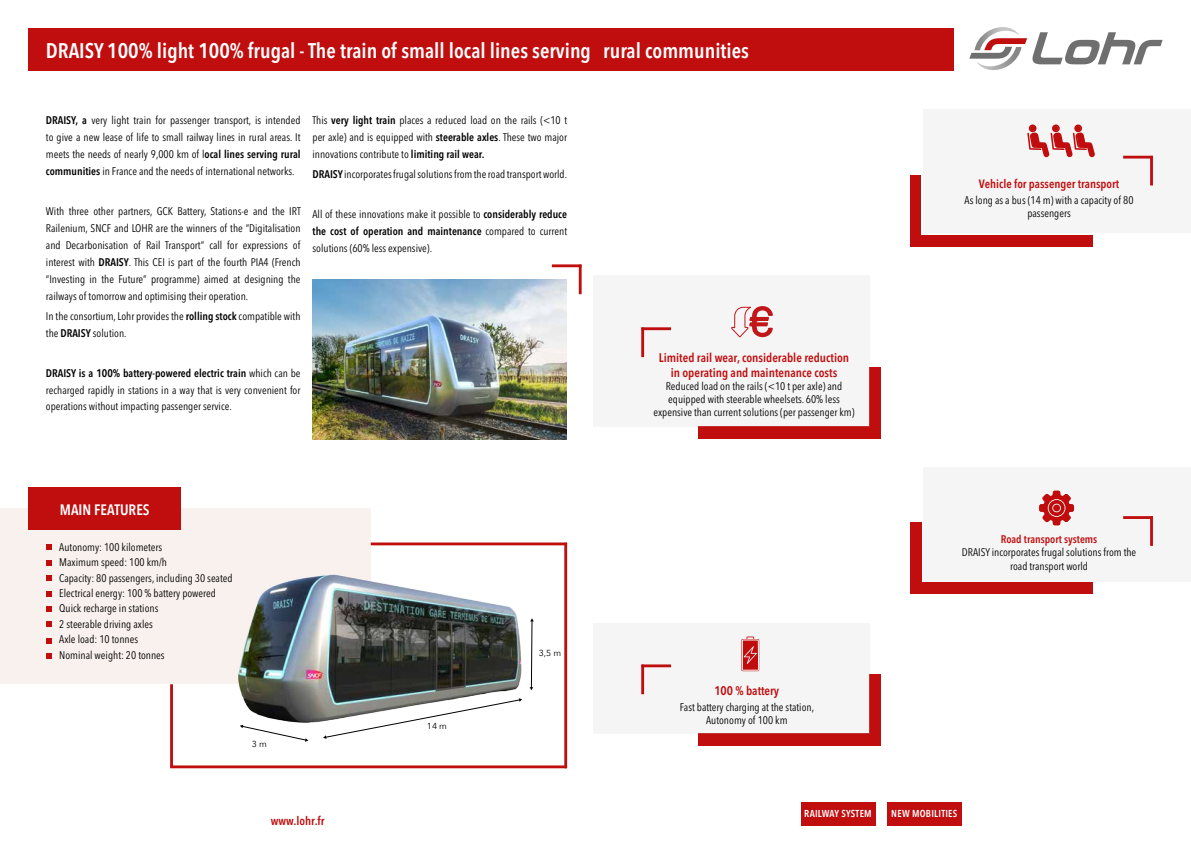
<style>
.page{position:relative;width:1191px;height:842px;background:#fff}
.page>*{position:absolute;margin:0;border:0;box-sizing:border-box;transform-origin:0 0}
.t1{font:600 condensed 21px "Avenir Next LT Pro";color:#fff}
.t2{font:600 condensed 15px "Avenir Next LT Pro";color:#fff}
.t3{font:600 condensed 12.4px/14.9px "Avenir Next LT Pro";color:#c00d0e;text-align:center}
.t4{font:600 condensed 12px "Avenir Next LT Pro";color:#c00d0e}
.t5{font:condensed 11px/17px "Avenir Next LT Pro";color:#000;text-align:justify}
.t6{font:600 condensed 11px "Avenir Next LT Pro";color:#c00d0e}
.t7{font:600 condensed 10px "Avenir Next LT Pro";letter-spacing:.025em;color:#fff}
.t8{font:8.8px "Avenir Next";color:#000}
.s1{font-weight:600}
</style>
<div class="page">
<div style="left:0;top:508px;width:371px;height:176px;background:#f9f1ed"></div>
<div style="left:28px;top:28px;width:926px;height:43px;background:#c00d0e"></div>
<svg style="left:969px;top:27px;width:193px;height:43px"></svg>
<div style="left:28px;top:487px;width:153px;height:43px;background:#c00d0e"></div>
<img style="left:238px;top:542px;width:326px;height:200px">
<div style="left:887px;top:802px;width:74px;height:23px;background:#c00d0e"></div>
<div style="left:801px;top:802px;width:74px;height:23px;background:#c00d0e"></div>
<hr style="left:371px;top:542px;width:196px;height:3px;background:#c00d0e">
<hr style="left:564px;top:543px;width:3px;height:225px;background:#c00d0e">
<hr style="left:170px;top:765px;width:397px;height:3px;background:#c00d0e">
<div style="left:698px;top:367px;width:182px;height:71px;background:#c00d0e"></div>
<hr style="left:170px;top:684px;width:3px;height:83px;background:#c00d0e">
<div style="left:910px;top:175px;width:182px;height:71px;background:#c00d0e"></div>
<hr style="left:552px;top:264px;width:29px;height:3px;background:#c00d0e">
<hr style="left:579px;top:265px;width:2px;height:29px;background:#c00d0e">
<img style="left:312px;top:279px;width:255px;height:160px">
<div style="left:922px;top:109px;width:269px;height:124px;background:#f5f5f5"></div>
<svg style="left:1027px;top:124px;width:68px;height:33px"></svg>
<div style="left:593px;top:276px;width:276px;height:151px;background:#f5f5f5"></div>
<div style="left:698px;top:674px;width:182px;height:71px;background:#c00d0e"></div>
<div style="left:593px;top:623px;width:276px;height:111px;background:#f5f5f5"></div>
<svg style="left:741px;top:637px;width:18px;height:34px"></svg>
<hr style="left:641px;top:664px;width:30px;height:3px;background:#c00d0e">
<hr style="left:641px;top:665px;width:3px;height:29px;background:#c00d0e">
<div style="left:910px;top:523px;width:183px;height:71px;background:#c00d0e"></div>
<div style="left:922px;top:468px;width:269px;height:114px;background:#f5f5f5"></div>
<svg style="left:1039px;top:491px;width:34px;height:34px"></svg>
<hr style="left:1123px;top:516px;width:29px;height:3px;background:#c00d0e">
<hr style="left:1150px;top:516px;width:3px;height:30px;background:#c00d0e">
<hr style="left:641px;top:327px;width:30px;height:3px;background:#c00d0e">
<hr style="left:641px;top:327px;width:3px;height:30px;background:#c00d0e">
<hr style="left:1123px;top:156px;width:29px;height:3px;background:#c00d0e">
<hr style="left:1150px;top:156px;width:3px;height:29px;background:#c00d0e">
<svg style="left:731px;top:306px;width:42px;height:32px"></svg>
<svg style="left:46px;top:544px;width:6px;height:6px"></svg>
<svg style="left:46px;top:575px;width:6px;height:5px"></svg>
<svg style="left:46px;top:560px;width:6px;height:6px"></svg>
<svg style="left:46px;top:591px;width:6px;height:6px"></svg>
<svg style="left:46px;top:606px;width:6px;height:6px"></svg>
<svg style="left:46px;top:621px;width:6px;height:6px"></svg>
<svg style="left:46px;top:638px;width:6px;height:5px"></svg>
<svg style="left:46px;top:653px;width:6px;height:5px"></svg>
<h1 class="t1" style="left:46px;top:38px;width:704px">DRAISY 100% light 100% frugal - The train of small local lines serving rural communities</h1>
<p class="t5" style="left:46px;top:112px;width:256px"><span class="s1">DRAISY, a</span> very light train for passenger transport, is intended to give a new lease of life to small railway lines in rural areas. It meets the needs of nearly 9,000 km of l<span class="s1">ocal lines serving rural communities</span> in France and the needs of international networks.</p>
<p class="t5" style="left:46px;top:203px;width:256px">With three other partners, GCK Battery, Stations-e and the IRT Railenium, SNCF and LOHR are the winners of the “Digitalisation and Decarbonisation of Rail Transport” call for expressions of interest with <span class="s1">DRAISY</span>. This CEI is part of the fourth PIA4 (French “Investing in the Future” programme) aimed at designing the railways of tomorrow and optimising their operation.</p>
<p class="t5" style="left:46px;top:307px;width:256px">In the consortium, Lohr provides the <span class="s1">rolling stock</span> compatible with the <span class="s1">DRAISY</span> solution.</p>
<p class="t5" style="left:46px;top:364px;width:256px"><span class="s1">DRAISY is a 100% battery-powered electric train</span> which can be recharged rapidly in stations in a way that is very convenient for operations without impacting passenger service.</p>
<p class="t5" style="left:312px;top:112px;width:256px">This <span class="s1">very light train</span> places a reduced load on the rails (&lt;10 t per axle) and is equipped with <span class="s1">steerable axles</span>. These two major innovations contribute to <span class="s1">limiting rail wear.</span></p>
<p class="t5" style="left:312px;top:166px;width:256px"><span class="s1">DRAISY</span> incorporates frugal solutions from the road transport world.</p>
<p class="t5" style="left:312px;top:205px;width:256px">All of these innovations make it possible to <span class="s1">considerably reduce the cost of operation and maintenance</span> compared to current solutions (60% less expensive).</p>
<h2 class="t2" style="left:60px;top:500px;width:91px">MAIN FEATURES</h2>
<p class="t5" style="left:59px;top:539px;width:175px;line-height:15.4px;text-align:left">Autonomy: 100 kilometers<br>Maximum speed: 100 km/h<br>Capacity: 80 passengers, including 30 seated<br>Electrical energy: 100 % battery powered<br>Quick recharge in stations<br>2 steerable driving axles<br>Axle load: 10 tonnes<br>Nominal weight: 20 tonnes</p>
<p class="t8" style="left:252px;top:737px;width:17px">3 m</p>
<p class="t8" style="left:427px;top:719px;width:22px">14 m</p>
<p class="t8" style="left:539px;top:645px;width:24px">3,5 m</p>
<p class="t3" style="left:659px;top:350px;width:192px">Limited rail wear, considerable reduction in operating and maintenance costs</p>
<p class="t5" style="left:653px;top:379px;width:202px;line-height:13.2px;text-align:center">Reduced load on the rails (&lt;10 t per axle) and equipped with steerable wheelsets. 60% less expensive than current solutions (per passenger km)</p>
<p class="t3" style="left:714px;top:683px;width:66px">100 % battery</p>
<p class="t5" style="left:680px;top:700px;width:136px;line-height:13.2px;text-align:center">Fast battery charging at the station,<br>Autonomy of 100 km</p>
<p class="t4" style="left:979px;top:176px;width:142px">Vehicle for passenger transport</p>
<p class="t5" style="left:964px;top:193px;width:170px;line-height:13.2px;text-align:center">As long as a bus (14 m) with a capacity of 80 passengers</p>
<p class="t6" style="left:1000px;top:533px;width:98px">Road transport systems</p>
<p class="t5" style="left:962px;top:546px;width:176px;line-height:13.2px;text-align:center">DRAISY incorporates frugal solutions from the road transport world</p>
<p class="t4" style="left:271px;top:813px;width:55px">www.lohr.fr</p>
<p class="t7" style="left:804px;top:808px;width:69px">RAILWAY SYSTEM</p>
<p class="t7" style="left:891px;top:808px;width:68px">NEW MOBILITIES</p>
</div>
